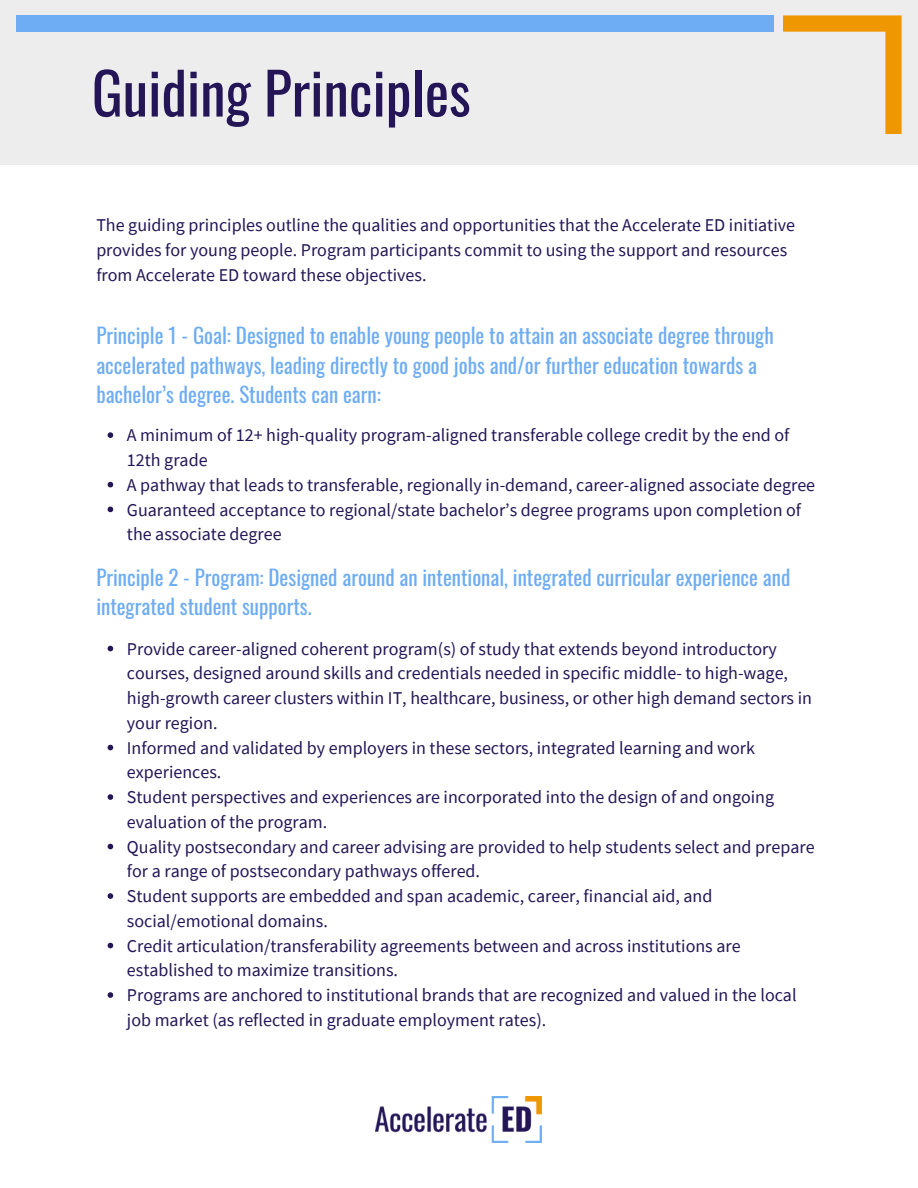
<style>
.page{position:relative;width:918px;height:1188px;background:#fff}
.page>*{position:absolute;margin:0;border:0;box-sizing:border-box;transform-origin:0 0}
.t1{font:57.75px "Oswald";color:#231556}
.t2{font:21px/29.2px "Oswald";color:#6eadf3}
.t3{font:18px/24.8px "Source Sans Pro";color:#231556}
</style>
<div class="page">
<div style="left:0;top:0;width:918px;height:164px;background:#ededee"></div>
<div style="left:16px;top:15px;width:758px;height:17px;background:#6eadf3"></div>
<img style="left:375px;top:1096px;width:167px;height:46px">
<svg style="left:783px;top:15px;width:119px;height:119px"></svg>
<svg style="left:108px;top:432px;width:5px;height:6px"></svg>
<svg style="left:108px;top:482px;width:5px;height:5px"></svg>
<svg style="left:108px;top:507px;width:5px;height:5px"></svg>
<svg style="left:108px;top:646px;width:5px;height:5px"></svg>
<svg style="left:108px;top:745px;width:5px;height:5px"></svg>
<svg style="left:108px;top:794px;width:5px;height:6px"></svg>
<svg style="left:108px;top:844px;width:5px;height:5px"></svg>
<svg style="left:108px;top:893px;width:5px;height:6px"></svg>
<svg style="left:108px;top:943px;width:5px;height:5px"></svg>
<svg style="left:108px;top:992px;width:5px;height:6px"></svg>
<p class="t1" style="left:92px;top:48px;width:380px">Guiding Principles</p>
<h2 class="t3" style="left:96px;top:212px;width:700px">The guiding principles outline the qualities and opportunities that the Accelerate ED initiative provides for young people. Program participants commit to using the support and resources from Accelerate ED toward these objectives.</h2>
<p class="t2" style="left:96px;top:320px;width:679px">Principle 1 - Goal: Designed to enable young people to attain an associate degree through accelerated pathways, leading directly to good jobs and/or further education towards a bachelor’s degree. Students can earn:</p>
<h2 class="t3" style="left:127px;top:423px;width:690px">A minimum of 12+ high-quality program-aligned transferable college credit by the end of 12th grade<br>A pathway that leads to transferable, regionally in-demand, career-aligned associate degree Guaranteed acceptance to regional/state bachelor’s degree programs upon completion of the associate degree</h2>
<p class="t2" style="left:96px;top:562px;width:695px">Principle 2 - Program: Designed around an intentional, integrated curricular experience and integrated student supports.</p>
<p class="t3" style="left:127px;top:636px;width:687px">Provide career-aligned coherent program(s) of study that extends beyond introductory courses, designed around skills and credentials needed in specific middle- to high-wage, high-growth career clusters within IT, healthcare, business, or other high demand sectors in your region.</p>
<p class="t3" style="left:127px;top:735px;width:630px">Informed and validated by employers in these sectors, integrated learning and work experiences.</p>
<p class="t3" style="left:127px;top:784px;width:649px">Student perspectives and experiences are incorporated into the design of and ongoing evaluation of the program.</p>
<p class="t3" style="left:127px;top:834px;width:689px">Quality postsecondary and career advising are provided to help students select and prepare for a range of postsecondary pathways offered.</p>
<p class="t3" style="left:127px;top:883px;width:587px">Student supports are embedded and span academic, career, financial aid, and social/emotional domains.</p>
<p class="t3" style="left:127px;top:933px;width:615px">Credit articulation/transferability agreements between and across institutions are established to maximize transitions.</p>
<p class="t3" style="left:127px;top:982px;width:671px">Programs are anchored to institutional brands that are recognized and valued in the local job market (as reflected in graduate employment rates).</p>
</div>
